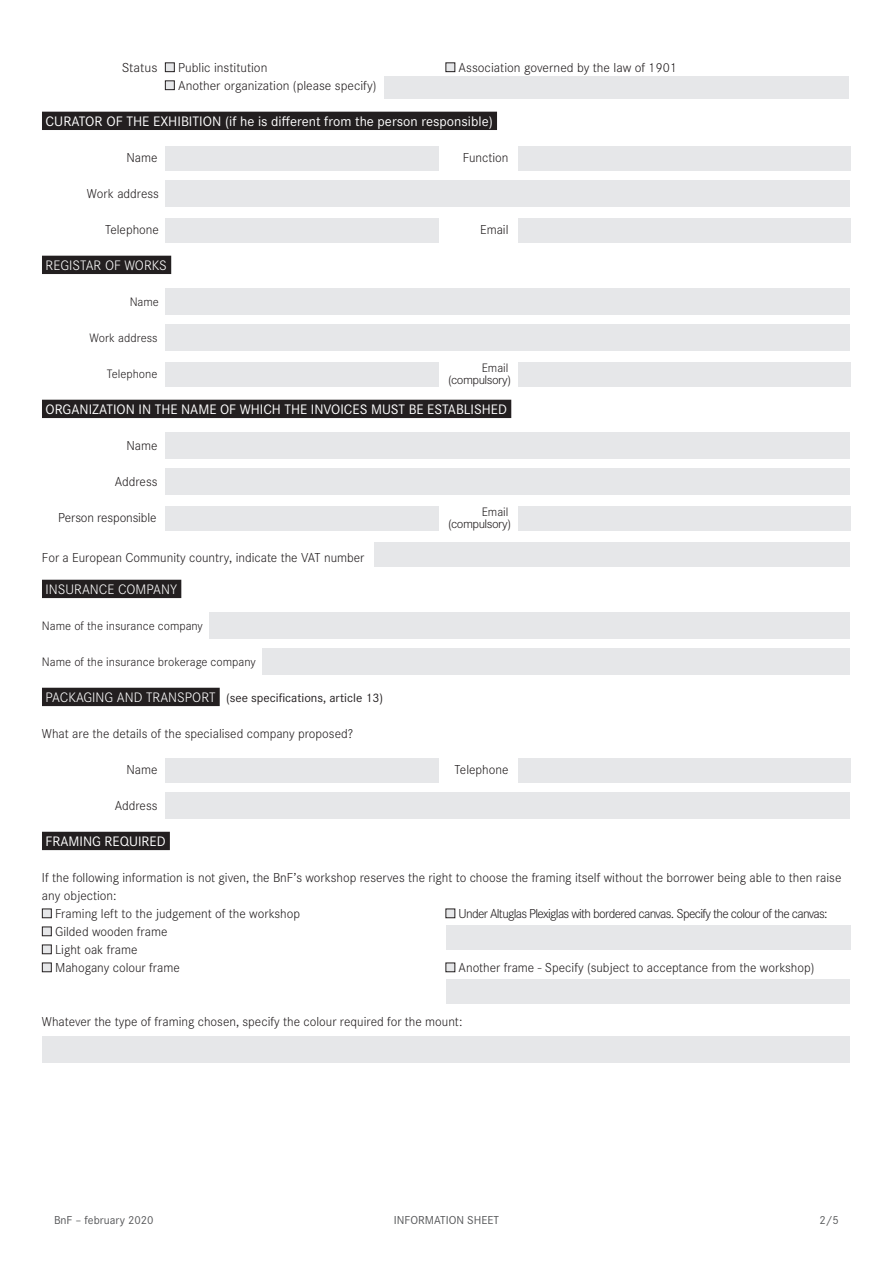
<style>
.page{position:relative;width:893px;height:1263px;background:#fff}
.page>*{position:absolute;margin:0;border:0;box-sizing:border-box;transform-origin:0 0}
.t1{font:14.25px "Corporate S";color:#fff}
.t2{font:300 14.25px "Corporate S";color:#fff}
.t3{font:300 13.5px/18px "Corporate S";color:#231f20}
.t4{font:300 13.5px "Corporate S";letter-spacing:-.05em;color:#231f20}
.t5{font:300 13.5px "Corporate S";color:#231f20;scale:1.06 1}
.t6{font:300 12.75px "Corporate S";color:#231f20}
.t7{font:12.75px "Corporate S";color:#231f20}
.t8{font:300 12.75px "Corporate S";letter-spacing:-.04em;color:#231f20;scale:1.06 1}
.t9{font:12px "Corporate S";color:#57585a}
</style>
<div class="page">
<div style="left:42px;top:112px;width:455px;height:18px;background:#231f20"></div>
<div style="left:42px;top:256px;width:129px;height:18px;background:#231f20"></div>
<div style="left:42px;top:400px;width:469px;height:18px;background:#231f20"></div>
<div style="left:42px;top:580px;width:139px;height:18px;background:#231f20"></div>
<div style="left:42px;top:688px;width:178px;height:18px;background:#231f20"></div>
<div style="left:42px;top:832px;width:128px;height:18px;background:#231f20"></div>
<div style="left:165px;top:63px;width:9px;height:9px;background:#e6e7e9"></div>
<div style="left:165px;top:62px;width:10px;height:10px;border:1px solid #231f20"></div>
<div style="left:446px;top:63px;width:9px;height:9px;background:#e6e7e9"></div>
<div style="left:445px;top:62px;width:10px;height:10px;border:1px solid #231f20"></div>
<div style="left:165px;top:81px;width:9px;height:9px;background:#e6e7e9"></div>
<div style="left:165px;top:80px;width:10px;height:10px;border:1px solid #231f20"></div>
<div style="left:165px;top:146px;width:274px;height:24px;background:#e6e7e9"></div>
<div style="left:517px;top:146px;width:333px;height:24px;background:#e6e7e9"></div>
<div style="left:165px;top:180px;width:685px;height:26px;background:#e6e7e9"></div>
<div style="left:165px;top:218px;width:274px;height:24px;background:#e6e7e9"></div>
<div style="left:517px;top:218px;width:333px;height:24px;background:#e6e7e9"></div>
<div style="left:165px;top:288px;width:685px;height:26px;background:#e6e7e9"></div>
<div style="left:165px;top:324px;width:685px;height:26px;background:#e6e7e9"></div>
<div style="left:165px;top:362px;width:274px;height:24px;background:#e6e7e9"></div>
<div style="left:517px;top:362px;width:333px;height:24px;background:#e6e7e9"></div>
<div style="left:165px;top:432px;width:685px;height:26px;background:#e6e7e9"></div>
<div style="left:165px;top:468px;width:685px;height:26px;background:#e6e7e9"></div>
<div style="left:165px;top:506px;width:274px;height:24px;background:#e6e7e9"></div>
<div style="left:517px;top:506px;width:333px;height:24px;background:#e6e7e9"></div>
<div style="left:375px;top:542px;width:475px;height:24px;background:#e6e7e9"></div>
<div style="left:209px;top:612px;width:641px;height:26px;background:#e6e7e9"></div>
<div style="left:262px;top:648px;width:588px;height:26px;background:#e6e7e9"></div>
<div style="left:165px;top:758px;width:274px;height:24px;background:#e6e7e9"></div>
<div style="left:517px;top:758px;width:333px;height:24px;background:#e6e7e9"></div>
<div style="left:165px;top:792px;width:685px;height:26px;background:#e6e7e9"></div>
<div style="left:42px;top:909px;width:9px;height:9px;background:#e6e7e9"></div>
<div style="left:42px;top:908px;width:10px;height:10px;border:1px solid #231f20"></div>
<div style="left:446px;top:909px;width:9px;height:9px;background:#e6e7e9"></div>
<div style="left:445px;top:908px;width:10px;height:10px;border:1px solid #231f20"></div>
<div style="left:42px;top:927px;width:9px;height:9px;background:#e6e7e9"></div>
<div style="left:42px;top:926px;width:10px;height:10px;border:1px solid #231f20"></div>
<div style="left:42px;top:945px;width:9px;height:9px;background:#e6e7e9"></div>
<div style="left:42px;top:944px;width:10px;height:10px;border:1px solid #231f20"></div>
<div style="left:42px;top:963px;width:9px;height:9px;background:#e6e7e9"></div>
<div style="left:42px;top:962px;width:10px;height:10px;border:1px solid #231f20"></div>
<div style="left:446px;top:963px;width:9px;height:9px;background:#e6e7e9"></div>
<div style="left:445px;top:962px;width:10px;height:10px;border:1px solid #231f20"></div>
<div style="left:42px;top:1036px;width:808px;height:26px;background:#e6e7e9"></div>
<div style="left:384px;top:77px;width:465px;height:22px;background:#e6e7e9"></div>
<div style="left:446px;top:925px;width:404px;height:24px;background:#e6e7e9"></div>
<div style="left:446px;top:979px;width:404px;height:25px;background:#e6e7e9"></div>
<p class="t5" style="left:122px;top:60px;width:35px">Status</p>
<p class="t3" style="left:178px;top:59px;width:91px">Public institution</p>
<p class="t3" style="left:459px;top:59px;width:220px">Association governed by the law of 1901</p>
<p class="t3" style="left:178px;top:77px;width:200px">Another organization (please specify)</p>
<p class="t1" style="left:46px;top:113px;width:449px">CURATOR OF THE EXHIBITION (if he is different from the person responsible)</p>
<p class="t3" style="left:126px;top:149px;width:33px">Name</p>
<p class="t3" style="left:463px;top:149px;width:47px">Function</p>
<p class="t3" style="left:87px;top:185px;width:74px">Work address</p>
<p class="t3" style="left:105px;top:221px;width:55px">Telephone</p>
<p class="t3" style="left:480px;top:221px;width:30px">Email</p>
<p class="t2" style="left:46px;top:257px;width:123px">REGISTAR OF WORKS</p>
<p class="t6" style="left:130px;top:295px;width:31px">Name</p>
<p class="t6" style="left:90px;top:331px;width:69px">Work address</p>
<p class="t6" style="left:107px;top:367px;width:52px">Telephone</p>
<p class="t6" style="left:482px;top:361px;width:28px">Email</p>
<p class="t1" style="left:46px;top:401px;width:463px">ORGANIZATION IN THE NAME OF WHICH THE INVOICES MUST BE ESTABLISHED</p>
<p class="t3" style="left:126px;top:437px;width:33px">Name</p>
<p class="t3" style="left:115px;top:473px;width:44px">Address</p>
<p class="t3" style="left:58px;top:509px;width:100px">Person responsible</p>
<p class="t8" style="left:448px;top:372px;width:61px">(compulsory)</p>
<p class="t6" style="left:482px;top:505px;width:28px">Email</p>
<p class="t8" style="left:448px;top:516px;width:61px">(compulsory)</p>
<p class="t3" style="left:42px;top:549px;width:324px">For a European Community country, indicate the VAT number</p>
<p class="t2" style="left:46px;top:581px;width:133px">INSURANCE COMPANY</p>
<p class="t6" style="left:42px;top:619px;width:162px">Name of the insurance company</p>
<p class="t6" style="left:42px;top:655px;width:215px">Name of the insurance brokerage company</p>
<p class="t2" style="left:46px;top:689px;width:171px">PACKAGING AND TRANSPORT</p>
<p class="t3" style="left:42px;top:725px;width:313px">What are the details of the specialised company proposed?</p>
<p class="t3" style="left:126px;top:761px;width:33px">Name</p>
<p class="t3" style="left:455px;top:761px;width:55px">Telephone</p>
<p class="t3" style="left:115px;top:797px;width:44px">Address</p>
<p class="t1" style="left:46px;top:833px;width:122px">FRAMING REQUIRED</p>
<p class="t3" style="left:42px;top:869px;width:801px">If the following information is not given, the BnF’s workshop reserves the right to choose the framing itself without the borrower being able to then raise any objection:</p>
<p class="t3" style="left:55px;top:905px;width:247px">Framing left to the judgement of the workshop</p>
<p class="t4" style="left:459px;top:906px;width:371px">Under Altuglas Plexiglas with bordered canvas. Specify the colour of the canvas:</p>
<p class="t3" style="left:55px;top:923px;width:114px">Gilded wooden frame</p>
<p class="t3" style="left:55px;top:941px;width:84px">Light oak frame</p>
<p class="t3" style="left:55px;top:959px;width:126px">Mahogany colour frame</p>
<p class="t3" style="left:459px;top:959px;width:357px">Another frame - Specify (subject to acceptance from the workshop)</p>
<p class="t7" style="left:226px;top:691px;width:158px">(see specifications, article 13)</p>
<p class="t3" style="left:42px;top:1013px;width:422px">Whatever the type of framing chosen, specify the colour required for the mount:</p>
<p class="t9" style="left:54px;top:1213px;width:101px">BnF – february 2020</p>
<p class="t9" style="left:394px;top:1213px;width:107px">INFORMATION SHEET</p>
<p class="t9" style="left:819px;top:1213px;width:21px">2/5</p>
</div>
